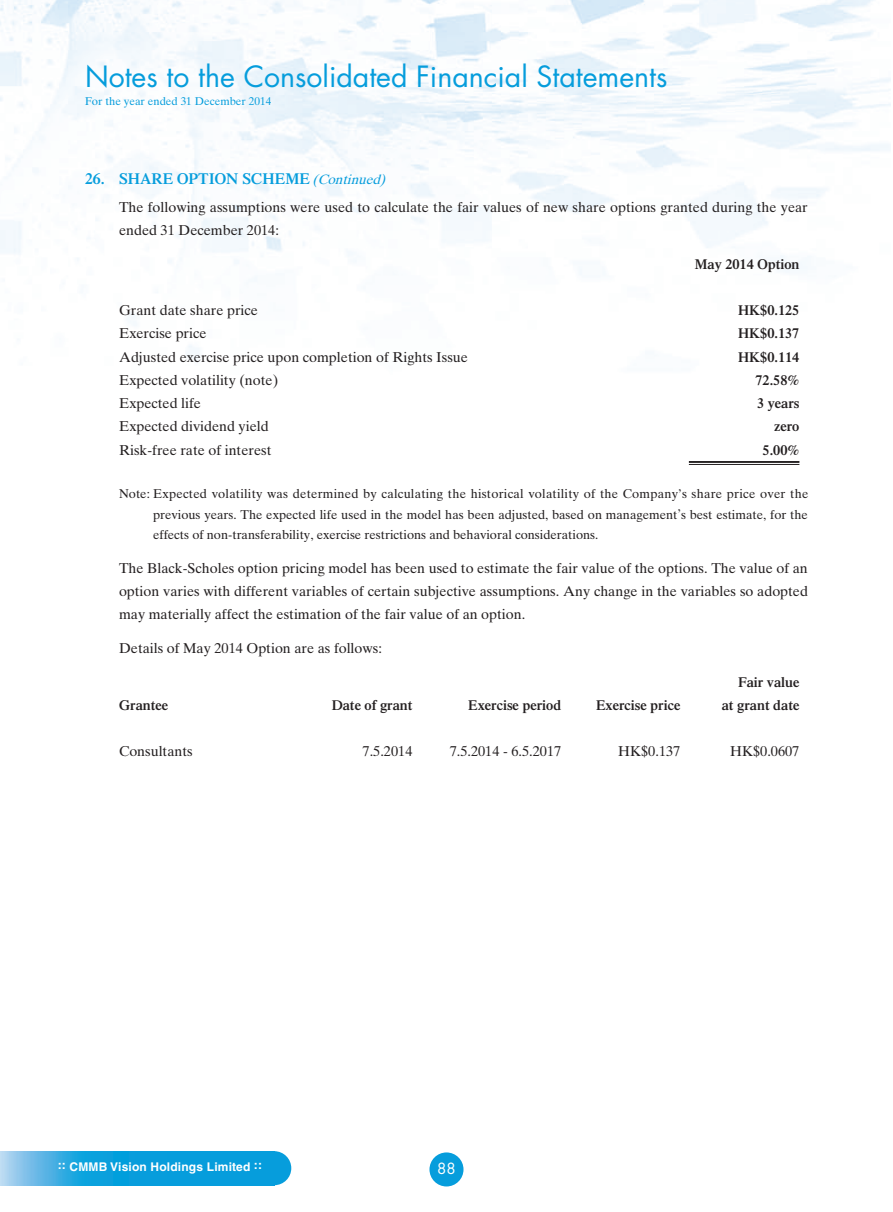
<style>
.page{position:relative;width:893px;height:1212px;background:#fff}
.page>*{position:absolute;margin:0;border:0;box-sizing:border-box;transform-origin:0 0}
.t1{font:28.5px "Futura Std";color:#069ddc}
._3__標題{font:600 15.75px "Times LT Std";color:#069ddc}
.t2{font:15px "Futura Std";color:#fff}
._1__內文{font:14.25px/23.2px "Times Ten LT Std";color:#231f20}
._1__內文-2{font:600 14.25px "Times LT Std";color:#231f20}
._2__附註內文{font:12.75px/20.2px "Times Ten LT Std";color:#231f20;text-align:justify}
.t3{font:700 12px "Helvetica LT Std";letter-spacing:.015em;color:#fff}
.t4{font:11.25px "Times Ten LT Std";color:#069ddc}
.s1{font-family:"Times Ten LT Std";font-weight:400;font-style:italic;font-size:13.5px}
</style>
<div class="page">
<img style="left:0;top:0;width:891px;height:1187px">
<div style="left:429px;top:1152px;width:34px;height:34px;background:#069ddc;border-radius:50%"></div>
<div style="left:257px;top:1151px;width:34px;height:34px;background:#069ddc;border-radius:50%"></div>
<svg style="left:0;top:1151px;width:270px;height:34px;background:#22a6df"></svg>
<hr style="left:689px;top:461px;width:110px;height:2px;background:#231f20">
<hr style="left:689px;top:464px;width:110px;height:1px;background:#231f20">
<h1 class="t1" style="left:85px;top:59px;width:584px">Notes to the Consolidated Financial Statements</h1>
<p class="t4" style="left:85px;top:95px;width:188px">For the year ended 31 December 2014</p>
<p class="_3__標題" style="left:85px;top:169px;width:306px">26. SHARE OPTION SCHEME <span class="s1">(Continued)</span></p>
<p class="_1__內文" style="left:119px;top:195px;width:690px">The following assumptions were used to calculate the fair values of new share options granted during the year ended 31 December 2014:</p>
<p class="_1__內文-2" style="left:695px;top:255px;width:106px">May 2014 Option</p>
<p class="_1__內文" style="left:119px;top:299px;width:140px">Grant date share price</p>
<p class="_1__內文-2" style="left:738px;top:302px;width:63px">HK$0.125</p>
<p class="_1__內文" style="left:119px;top:322px;width:89px">Exercise price</p>
<p class="_1__內文-2" style="left:738px;top:325px;width:63px">HK$0.137</p>
<p class="_1__內文" style="left:119px;top:345px;width:350px">Adjusted exercise price upon completion of Rights Issue</p>
<p class="_1__內文-2" style="left:738px;top:348px;width:63px">HK$0.114</p>
<p class="_1__內文" style="left:119px;top:368px;width:161px">Expected volatility (note)</p>
<p class="_1__內文-2" style="left:755px;top:372px;width:45px">72.58%</p>
<p class="_1__內文" style="left:119px;top:392px;width:83px">Expected life</p>
<p class="_1__內文-2" style="left:757px;top:395px;width:44px">3 years</p>
<p class="_1__內文" style="left:119px;top:415px;width:151px">Expected dividend yield</p>
<p class="_1__內文-2" style="left:774px;top:418px;width:27px">zero</p>
<p class="_1__內文" style="left:119px;top:438px;width:154px">Risk-free rate of interest</p>
<p class="_1__內文-2" style="left:763px;top:441px;width:38px">5.00%</p>
<p class="_2__附註內文" style="left:153px;top:484px;width:657px;text-indent:-34px">Note: Expected volatility was determined by calculating the historical volatility of the Company’s share price over the previous years. The expected life used in the model has been adjusted, based on management’s best estimate, for the effects of non-transferability, exercise restrictions and behavioral considerations.</p>
<p class="_1__內文" style="left:119px;top:556px;width:690px;text-align:justify">The Black-Scholes option pricing model has been used to estimate the fair value of the options. The value of an option varies with different variables of certain subjective assumptions. Any change in the variables so adopted may materially affect the estimation of the fair value of an option.</p>
<p class="_1__內文" style="left:119px;top:636px;width:264px">Details of May 2014 Option are as follows:</p>
<p class="_1__內文-2" style="left:738px;top:673px;width:63px">Fair value</p>
<p class="_1__內文-2" style="left:119px;top:696px;width:51px">Grantee</p>
<p class="_1__內文-2" style="left:332px;top:696px;width:82px">Date of grant</p>
<p class="_1__內文-2" style="left:468px;top:696px;width:95px">Exercise period</p>
<p class="_1__內文-2" style="left:596px;top:696px;width:86px">Exercise price</p>
<p class="_1__內文-2" style="left:722px;top:696px;width:79px">at grant date</p>
<p class="_1__內文" style="left:119px;top:740px;width:75px">Consultants</p>
<p class="_1__內文" style="left:363px;top:740px;width:51px">7.5.2014</p>
<p class="_1__內文" style="left:450px;top:740px;width:113px">7.5.2014 - 6.5.2017</p>
<p class="_1__內文" style="left:618px;top:740px;width:64px">HK$0.137</p>
<p class="_1__內文" style="left:730px;top:740px;width:71px">HK$0.0607</p>
<p class="t3" style="left:58px;top:1159px;width:206px">:: CMMB Vision Holdings Limited ::</p>
<p class="t2" style="left:437px;top:1159px;width:20px">88</p>
</div>
